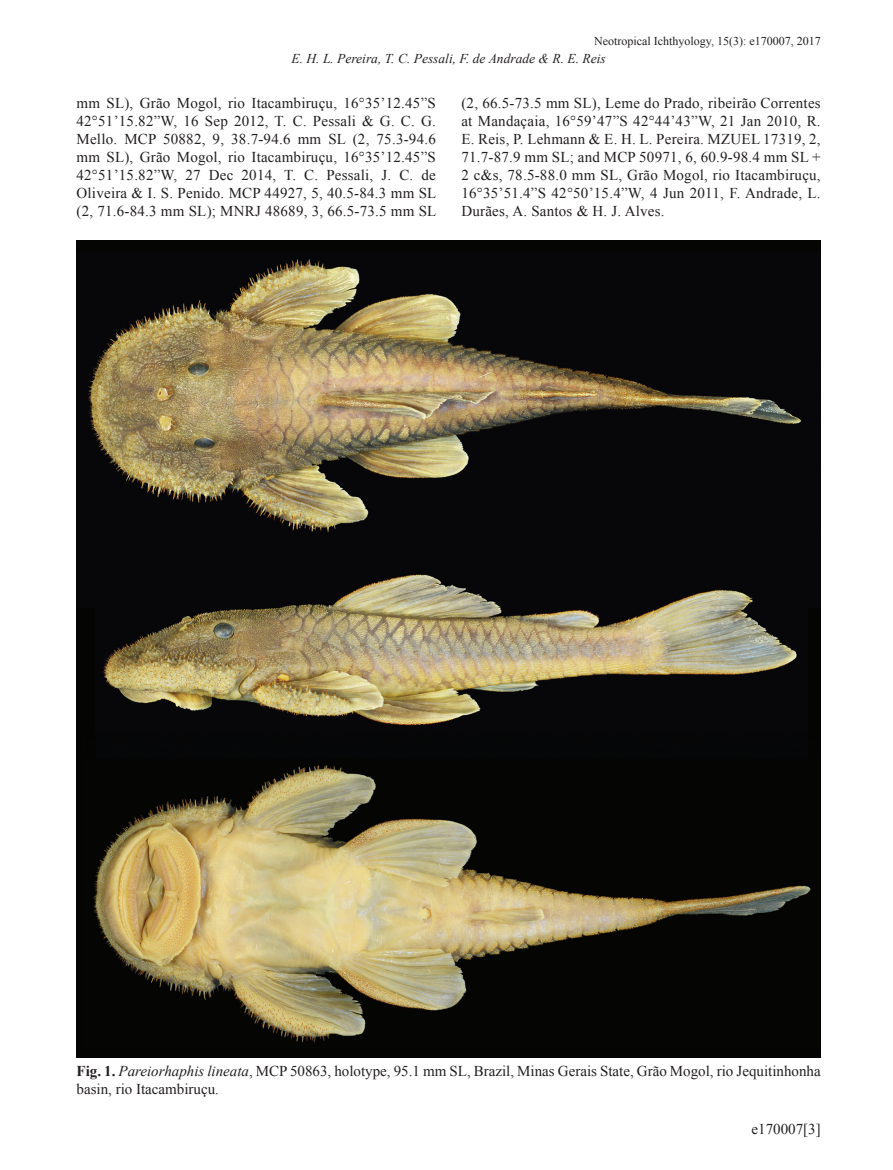
<style>
.page{position:relative;width:893px;height:1170px;background:#fff}
.page>*{position:absolute;margin:0;border:0;box-sizing:border-box;transform-origin:0 0}
.t1{font:15px/18px "Times New Roman";letter-spacing:.005em;color:#231f20;text-align:justify}
.t2{font:italic 13.5px "Times New Roman";color:#231f20}
.t3{font:12px "Times New Roman";color:#231f20}
.s1{font-weight:700}
.s2{font-style:italic}
</style>
<div class="page">
<img style="left:77px;top:241px;width:744px;height:816px">
<p class="t3" style="left:594px;top:33px;width:228px">Neotropical Ichthyology, 15(3): e170007, 2017</p>
<p class="t2" style="left:292px;top:49px;width:316px">E. H. L. Pereira, T. C. Pessali, F. de Andrade &amp; R. E. Reis</p>
<p class="t1" style="left:77px;top:94px;width:361px">mm SL), Grão Mogol, rio Itacambiruçu, 16°35’12.45”S 42°51’15.82”W, 16 Sep 2012, T. C. Pessali &amp; G. C. G.<br>Mello. MCP 50882, 9, 38.7-94.6 mm SL (2, 75.3-94.6 mm SL), Grão Mogol, rio Itacambiruçu, 16°35’12.45”S 42°51’15.82”W, 27 Dec 2014, T. C. Pessali, J. C. de Oliveira &amp; I. S. Penido. MCP 44927, 5, 40.5-84.3 mm SL (2, 71.6-84.3 mm SL); MNRJ 48689, 3, 66.5-73.5 mm SL</p>
<p class="t1" style="left:461px;top:94px;width:361px">(2, 66.5-73.5 mm SL), Leme do Prado, ribeirão Correntes at Mandaçaia, 16°59’47”S 42°44’43”W, 21 Jan 2010, R.<br>E. Reis, P. Lehmann &amp; E. H. L. Pereira. MZUEL 17319, 2, 71.7-87.9 mm SL; and MCP 50971, 6, 60.9-98.4 mm SL + 2 c&amp;s, 78.5-88.0 mm SL, Grão Mogol, rio Itacambiruçu, 16°35’51.4”S 42°50’15.4”W, 4 Jun 2011, F. Andrade, L.<br>Durães, A. Santos &amp; H. J. Alves.</p>
<p class="t1" style="left:77px;top:1061px;width:746px"><span class="s1">Fig. 1.</span> <span class="s2">Pareiorhaphis lineata</span>, MCP 50863, holotype, 95.1 mm SL, Brazil, Minas Gerais State, Grão Mogol, rio Jequitinhonha basin, rio Itacambiruçu.</p>
<p class="t1" style="left:751px;top:1119px;width:71px">e170007[3]</p>
</div>
